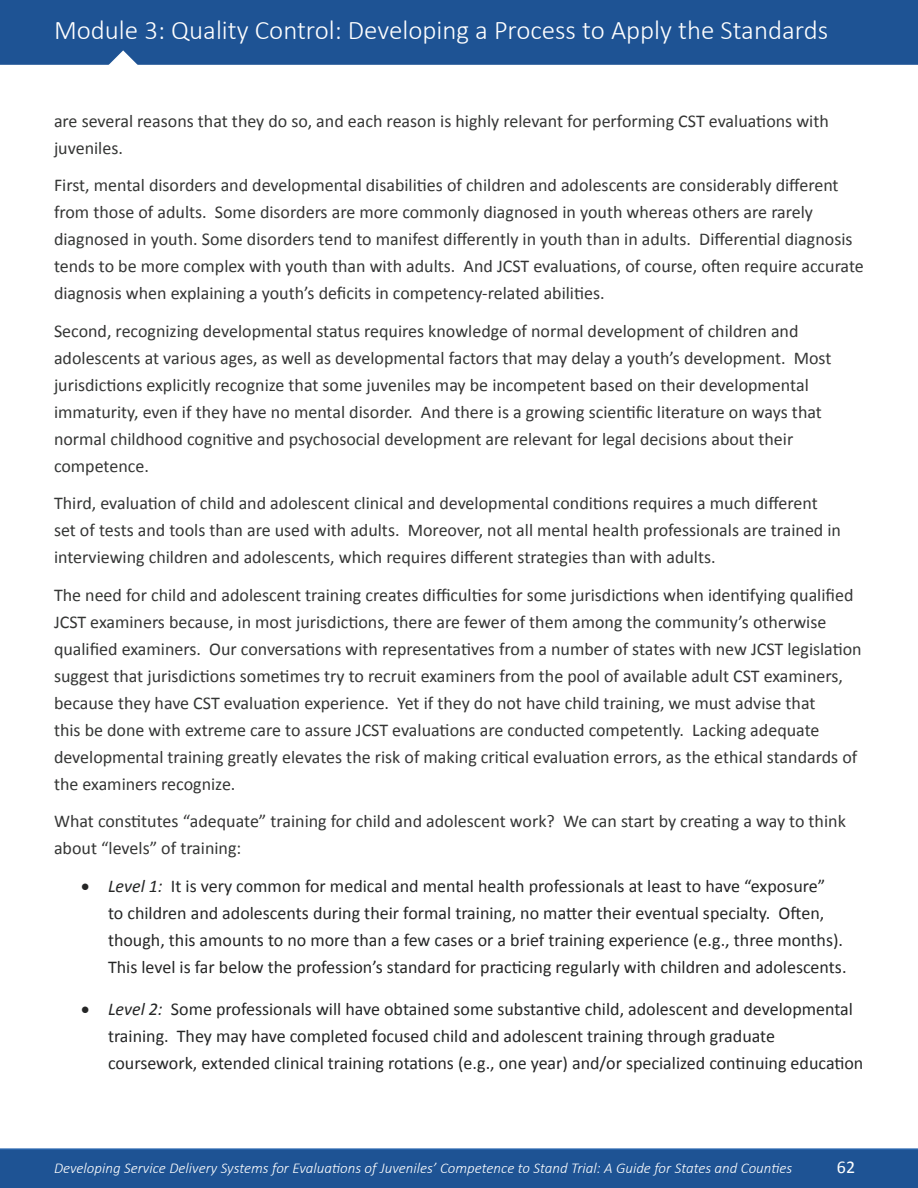
<style>
.page{position:relative;width:918px;height:1188px;background:#fff}
.page>*{position:absolute;margin:0;border:0;box-sizing:border-box;transform-origin:0 0}
.t1{font:300 27px "Calibri";color:#fff}
.t2{font:18px/27px "Calibri";color:#353635}
.t3{font:18px/27px "Calibri";color:#252626}
.t4{font:18px "Calibri";color:#fff}
.t5{font:italic 300 15px "Calibri";color:#fff}
.s1{font-style:italic}
</style>
<div class="page">
<div style="left:0;top:1148px;width:918px;height:40px;background:#1e5394"></div>
<div style="left:0;top:0;width:918px;height:65px;background:#1e5394"></div>
<svg style="left:61px;top:50px;width:125px;height:15px;background:#3968a1"></svg>
<h1 class="t1" style="left:54px;top:13px;width:776px">Module 3: Quality Control: Developing a Process to Apply the Standards</h1>
<p class="t2" style="left:54px;top:107px;width:776px">are several reasons that they do so, and each reason is highly relevant for performing CST evaluations with juveniles.</p>
<p class="t2" style="left:54px;top:172px;width:811px">First, mental disorders and developmental disabilities of children and adolescents are considerably different from those of adults. Some disorders are more commonly diagnosed in youth whereas others are rarely diagnosed in youth. Some disorders tend to manifest differently in youth than in adults. Differential diagnosis tends to be more complex with youth than with adults. And JCST evaluations, of course, often require accurate diagnosis when explaining a youth’s deficits in competency-related abilities.</p>
<p class="t2" style="left:54px;top:317px;width:779px">Second, recognizing developmental status requires knowledge of normal development of children and adolescents at various ages, as well as developmental factors that may delay a youth’s development. Most jurisdictions explicitly recognize that some juveniles may be incompetent based on their developmental immaturity, even if they have no mental disorder. And there is a growing scientific literature on ways that normal childhood cognitive and psychosocial development are relevant for legal decisions about their competence.</p>
<p class="t2" style="left:54px;top:490px;width:789px">Third, evaluation of child and adolescent clinical and developmental conditions requires a much different set of tests and tools than are used with adults. Moreover, not all mental health professionals are trained in interviewing children and adolescents, which requires different strategies than with adults.</p>
<p class="t2" style="left:54px;top:581px;width:809px">The need for child and adolescent training creates difficulties for some jurisdictions when identifying qualified JCST examiners because, in most jurisdictions, there are fewer of them among the community’s otherwise qualified examiners. Our conversations with representatives from a number of states with new JCST legislation suggest that jurisdictions sometimes try to recruit examiners from the pool of available adult CST examiners, because they have CST evaluation experience. Yet if they do not have child training, we must advise that<br>this be done with extreme care to assure JCST evaluations are conducted competently. Lacking adequate developmental training greatly elevates the risk of making critical evaluation errors, as the ethical standards of the examiners recognize.</p>
<p class="t2" style="left:54px;top:808px;width:793px">What constitutes “adequate” training for child and adolescent work? We can start by creating a way to think about “levels” of training:</p>
<p class="t3" style="left:108px;top:872px;width:740px;text-indent:-27px">• <span class="s1">Level 1:</span> It is very common for medical and mental health professionals at least to have “exposure”<br>to children and adolescents during their formal training, no matter their eventual specialty. Often, though, this amounts to no more than a few cases or a brief training experience (e.g., three months).<br>This level is far below the profession’s standard for practicing regularly with children and adolescents.</p>
<p class="t3" style="left:108px;top:995px;width:757px;text-indent:-27px">• <span class="s1">Level 2:</span> Some professionals will have obtained some substantive child, adolescent and developmental training. They may have completed focused child and adolescent training through graduate coursework, extended clinical training rotations (e.g., one year) and/or specialized continuing education</p>
<p class="t5" style="left:54px;top:1158px;width:740px">Developing Service Delivery Systems for Evaluations of Juveniles’ Competence to Stand Trial: A Guide for States and Counties</p>
<p class="t4" style="left:837px;top:1156px;width:20px">62</p>
</div>
